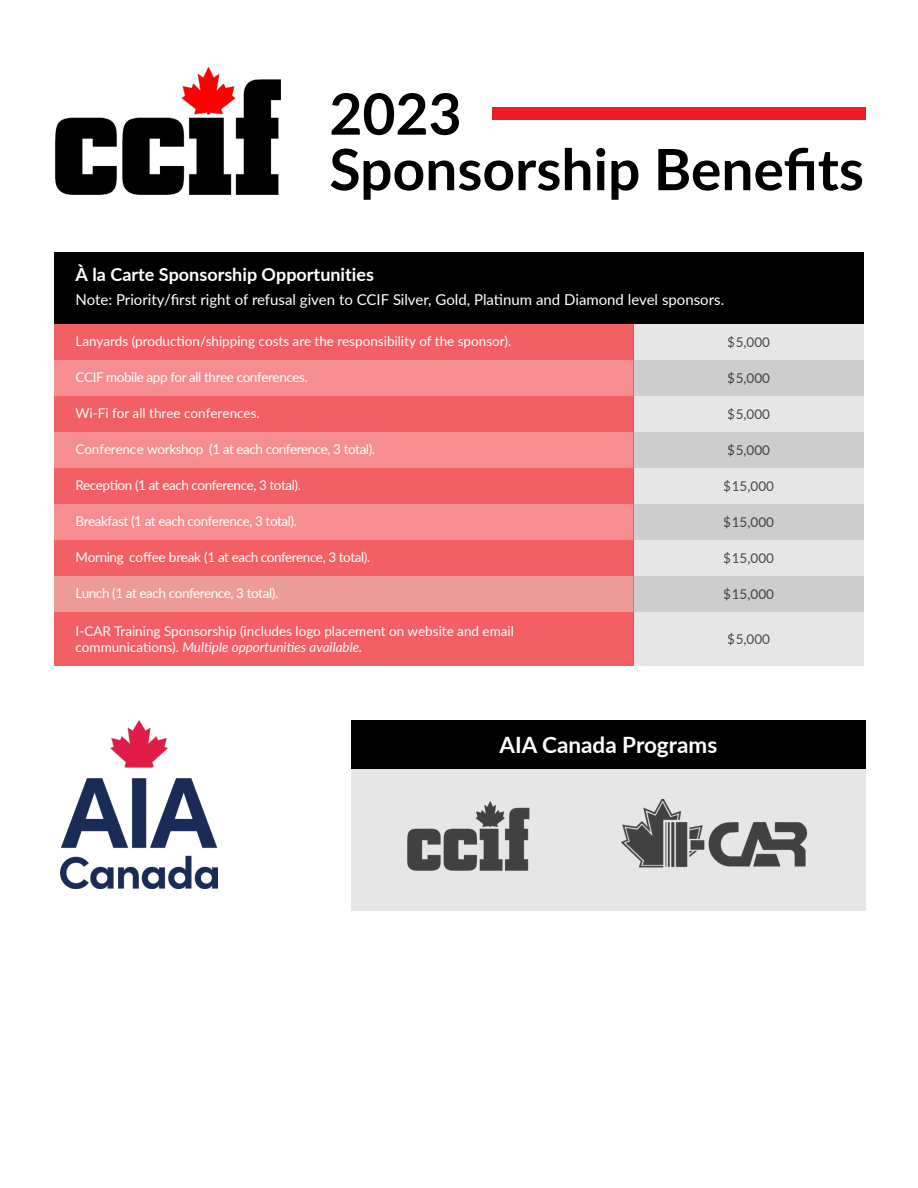
<style>
.page{position:relative;width:918px;height:1188px;background:#fff}
.page>*{position:absolute;margin:0;border:0;box-sizing:border-box;transform-origin:0 0}
.t1{font:700 57px/55.5px "Lato";color:#000}
.t2{font:700 22.5px "Lato";color:#fff}
.t3{font:700 18px "Lato";color:#fff}
.t4{font:15px "Lato";color:#fff}
.t5{font:13.5px "Lato";letter-spacing:-.03em;color:#fff}
.t6{font:13.5px/16.2px "Lato";color:#fff}
.t7{font:13.5px "Lato";color:#0b0700}
.s1{font-style:italic}
</style>
<div class="page">
<div style="left:54px;top:324px;width:580px;height:36px;background:#f26066"></div>
<div style="left:54px;top:396px;width:580px;height:36px;background:#f26066"></div>
<div style="left:54px;top:432px;width:580px;height:36px;background:#f68d91"></div>
<div style="left:54px;top:540px;width:580px;height:36px;background:#f26066"></div>
<div style="left:54px;top:612px;width:580px;height:54px;background:#f26066"></div>
<div style="left:54px;top:360px;width:580px;height:36px;background:#f68d91"></div>
<div style="left:54px;top:468px;width:580px;height:36px;background:#f26066"></div>
<div style="left:54px;top:504px;width:580px;height:36px;background:#f68d91"></div>
<div style="left:54px;top:576px;width:580px;height:36px;background:#ec9b98"></div>
<div style="left:634px;top:324px;width:230px;height:36px;background:#e6e6e6"></div>
<div style="left:634px;top:396px;width:230px;height:36px;background:#e6e6e6"></div>
<div style="left:634px;top:432px;width:230px;height:36px;background:#cdcdcd"></div>
<div style="left:634px;top:540px;width:230px;height:36px;background:#e6e6e6"></div>
<div style="left:634px;top:612px;width:230px;height:54px;background:#e6e6e6"></div>
<div style="left:634px;top:360px;width:230px;height:36px;background:#cdcdcd"></div>
<div style="left:634px;top:468px;width:230px;height:36px;background:#e6e6e6"></div>
<div style="left:634px;top:504px;width:230px;height:36px;background:#cdcdcd"></div>
<div style="left:634px;top:576px;width:230px;height:36px;background:#cdcdcd"></div>
<div style="left:54px;top:252px;width:810px;height:72px;background:#000"></div>
<img style="left:55px;top:67px;width:226px;height:128px">
<div style="left:493px;top:107px;width:373px;height:13px;background:#ed1c24"></div>
<img style="left:61px;top:720px;width:157px;height:168px">
<div style="left:351px;top:720px;width:515px;height:49px;background:#000"></div>
<div style="left:351px;top:769px;width:515px;height:141px;background:#e6e6e6"></div>
<img style="left:621px;top:799px;width:187px;height:69px">
<img style="left:407px;top:802px;width:123px;height:69px">
<h1 class="t1" style="left:329px;top:84px;width:536px">2023<br>Sponsorship Benefits</h1>
<h3 class="t3" style="left:76px;top:262px;width:300px">À la Carte Sponsorship Opportunities</h3>
<p class="t4" style="left:76px;top:289px;width:650px">Note: Priority/first right of refusal given to CCIF Silver, Gold, Platinum and Diamond level sponsors.</p>
<p class="t6" style="left:76px;top:333px;width:437px">Lanyards (production/shipping costs are the responsibility of the sponsor).</p>
<p class="t5" style="left:76px;top:368px;width:234px">CCIF mobile app for all three conferences.</p>
<p class="t6" style="left:76px;top:405px;width:186px">Wi-Fi for all three conferences.</p>
<p class="t5" style="left:76px;top:440px;width:301px">Conference workshop (1 at each conference, 3 total).</p>
<p class="t5" style="left:76px;top:476px;width:227px">Reception (1 at each conference, 3 total).</p>
<p class="t5" style="left:76px;top:512px;width:223px">Breakfast (1 at each conference, 3 total).</p>
<p class="t5" style="left:76px;top:548px;width:296px">Morning coffee break (1 at each conference, 3 total).</p>
<p class="t5" style="left:76px;top:584px;width:204px">Lunch (1 at each conference, 3 total).</p>
<p class="t7" style="left:728px;top:332px;width:44px">$5,000</p>
<p class="t7" style="left:728px;top:368px;width:44px">$5,000</p>
<p class="t7" style="left:728px;top:404px;width:44px">$5,000</p>
<p class="t7" style="left:728px;top:440px;width:44px">$5,000</p>
<p class="t7" style="left:724px;top:476px;width:52px">$15,000</p>
<p class="t7" style="left:724px;top:512px;width:52px">$15,000</p>
<p class="t7" style="left:724px;top:548px;width:52px">$15,000</p>
<p class="t7" style="left:724px;top:584px;width:52px">$15,000</p>
<p class="t7" style="left:728px;top:629px;width:44px">$5,000</p>
<p class="t6" style="left:76px;top:622px;width:440px">I-CAR Training Sponsorship (includes logo placement on website and email communications). <span class="s1">Multiple opportunities available.</span></p>
<h2 class="t2" style="left:500px;top:728px;width:219px">AIA Canada Programs</h2>
</div>
